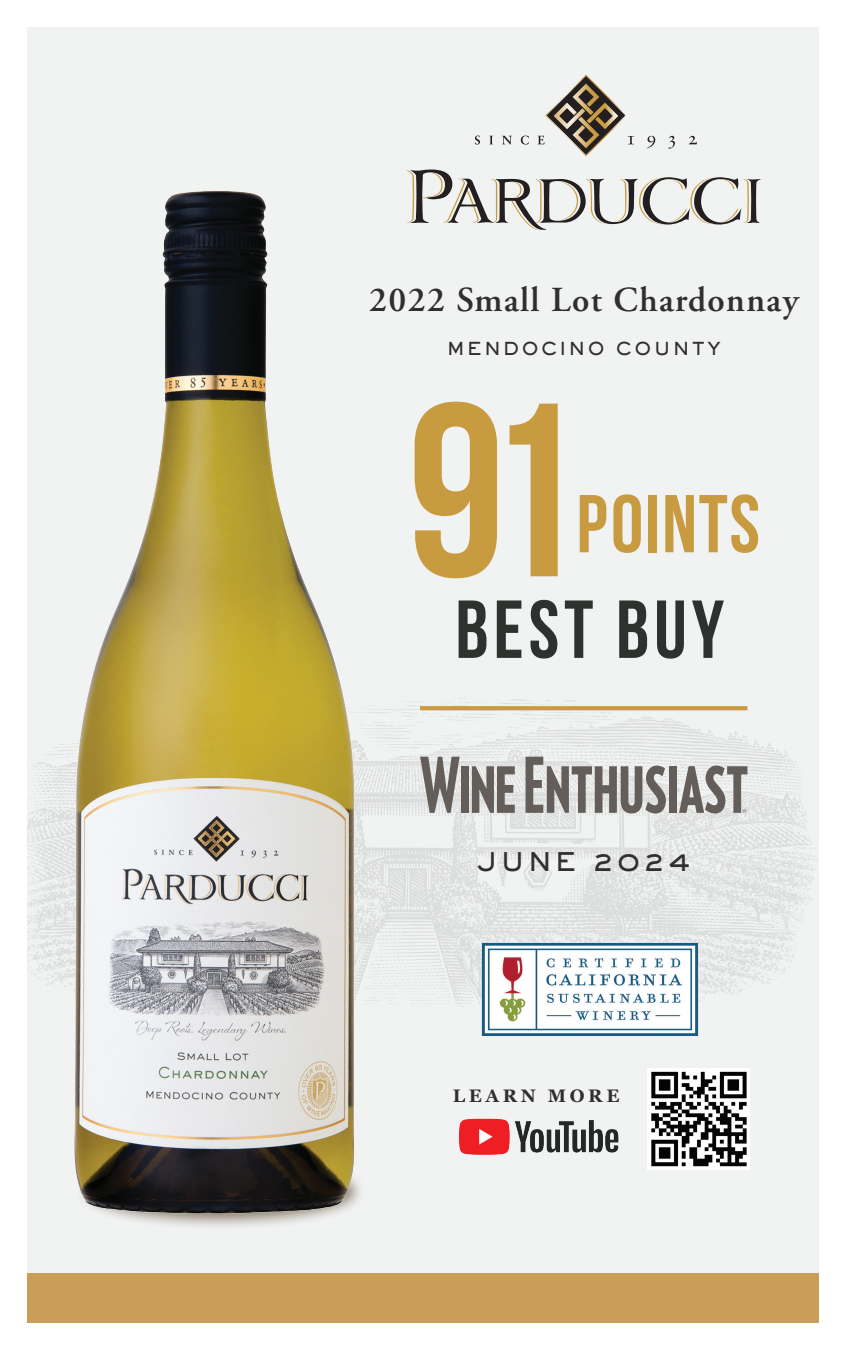
<style>
.page{position:relative;width:846px;height:1350px;background:#fff}
.page>*{position:absolute;margin:0;border:0;box-sizing:border-box;transform-origin:0 0}
.t1{font:700 246.7px "Bebas Neue";color:#c99b41}
.t2{font:700 82px "Bebas Neue";letter-spacing:.06em;color:#2f312e}
.t3{font:700 81.8px "Bebas Neue";letter-spacing:.02em;color:#c99b41}
.t4{font:600 35.1px "Adobe Garamond Pro";letter-spacing:.04em;color:#302e2e}
.t5{font:25.2px "AT Sackers Heavy Gothic";letter-spacing:.12em;color:#302e2e}
.t6{font:700 18.1px "Georgia";letter-spacing:.2em;color:#302e2e}
.t7{font:17.6px "AT Sackers Heavy Gothic";letter-spacing:.12em;color:#302e2e}
</style>
<div class="page">
<div style="left:27px;top:27px;width:792px;height:1287px;background:#f1f2f2"></div>
<img style="left:425px;top:698px;width:393px;height:309px">
<div style="left:27px;top:1274px;width:792px;height:49px;background:#ca9e57"></div>
<img style="left:27px;top:191px;width:398px;height:1036px">
<svg style="left:647px;top:136px;width:8px;height:12px"></svg>
<svg style="left:668px;top:136px;width:7px;height:13px"></svg>
<svg style="left:689px;top:136px;width:8px;height:8px"></svg>
<svg style="left:406px;top:169px;width:355px;height:61px"></svg>
<svg style="left:475px;top:136px;width:5px;height:9px"></svg>
<svg style="left:489px;top:136px;width:4px;height:8px"></svg>
<svg style="left:502px;top:136px;width:10px;height:9px"></svg>
<svg style="left:521px;top:136px;width:8px;height:9px"></svg>
<svg style="left:538px;top:74px;width:96px;height:83px"></svg>
<img style="left:475px;top:937px;width:229px;height:99px">
<img style="left:647px;top:1068px;width:103px;height:102px">
<img style="left:459px;top:1118px;width:160px;height:37px">
<svg style="left:420px;top:706px;width:327px;height:4px"></svg>
<svg style="left:420px;top:757px;width:40px;height:56px"></svg>
<div style="left:461px;top:766px;width:8px;height:47px;background:#635e5a"></div>
<svg style="left:472px;top:766px;width:43px;height:47px"></svg>
<svg style="left:526px;top:757px;width:140px;height:57px"></svg>
<div style="left:669px;top:766px;width:8px;height:47px;background:#635e5a"></div>
<svg style="left:679px;top:766px;width:68px;height:48px"></svg>
<p class="t4" style="left:369px;top:280px;width:431px">2022 Small Lot Chardonnay</p>
<p class="t7" style="left:447px;top:337px;width:275px">MENDOCINO COUNTY</p>
<p class="t1" style="left:407px;top:356px;width:175px">91</p>
<p class="t3" style="left:576px;top:479px;width:185px">POINTS</p>
<p class="t2" style="left:455px;top:585px;width:270px">BEST BUY</p>
<p class="t5" style="left:477px;top:844px;width:215px">JUNE 2024</p>
<p class="t6" style="left:453px;top:1082px;width:168px">LEARN MORE</p>
</div>
